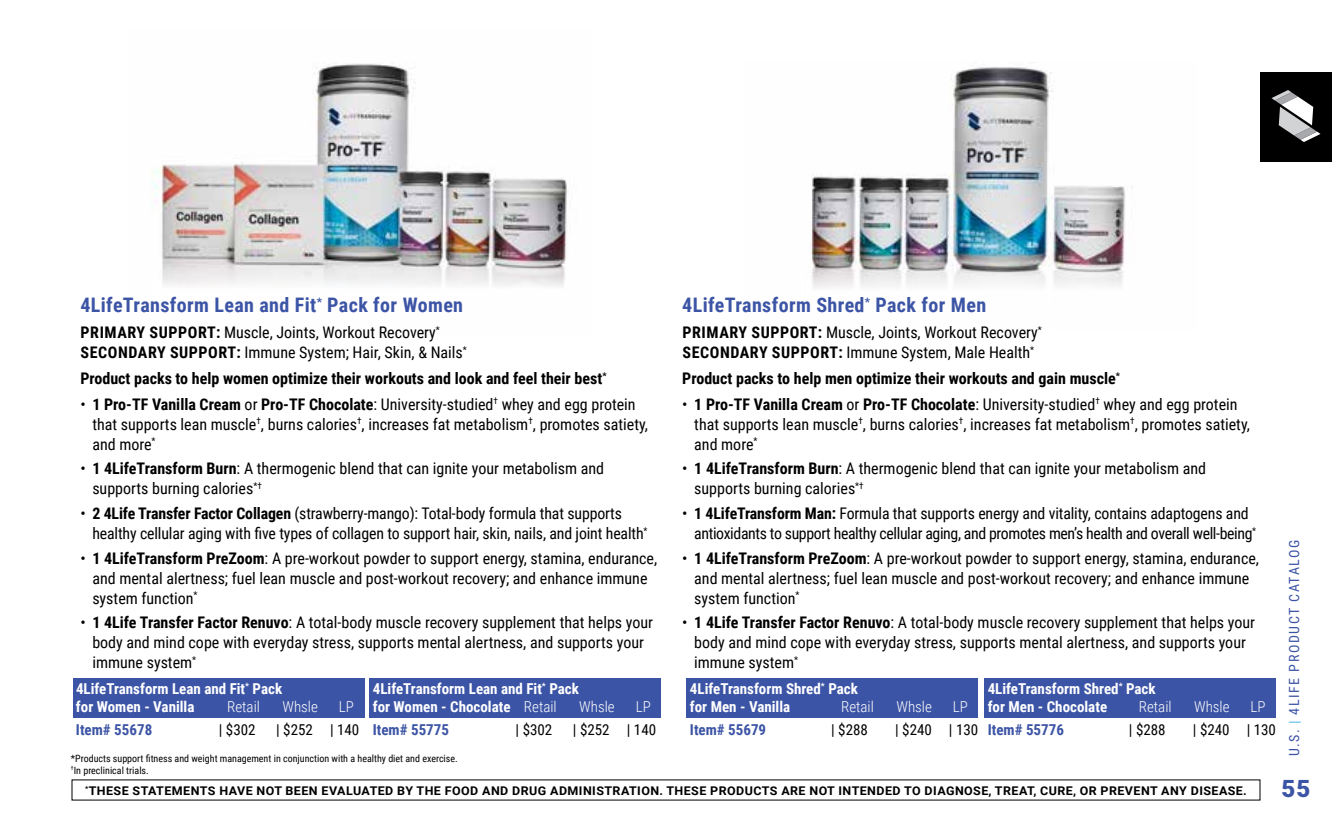
<style>
.page{position:relative;width:1332px;height:828px;background:#fff}
.page>*{position:absolute;margin:0;border:0;box-sizing:border-box;transform-origin:0 0}
.t1{font:900 24px "Roboto";color:#3c54a5}
.t2{font:700 20px "Roboto Condensed";letter-spacing:.02em;color:#3c54a5}
.t3{font:16px/20px "Roboto Condensed";color:#000}
.t4{font:16px/20px "Roboto Condensed";letter-spacing:-.025em;color:#000}
.t5{font:700 16px "Roboto Condensed";color:#000}
.t6{font:700 15px/18px "Roboto Condensed";color:#fff}
.t7{font:15px "Roboto Condensed";color:#000}
.t8{font:300 15px "Roboto Condensed";color:#fff}
.t9{font:700 15px "Roboto Condensed";color:#3c54a5}
.t10{font:14px "Roboto Condensed";letter-spacing:.115em;color:#3c54a5}
.t11{font:700 12px "Roboto";letter-spacing:.035em;color:#000;scale:1.04 1}
.t12{font:10px/12px "Roboto Condensed";color:#000}
.s1{font-weight:700}
.s2{font-weight:300}
.s3{font-weight:700;color:#6cc4e8}
</style>
<div class="page">
<div style="left:1260px;top:72px;width:72px;height:90px;background:#000"></div>
<svg style="left:1271px;top:90px;width:50px;height:52px"></svg>
<img style="left:811px;top:67px;width:314px;height:221px">
<img style="left:151px;top:63px;width:416px;height:224px">
<div style="left:73px;top:678px;width:291px;height:40px;background:#3c54a5"></div>
<div style="left:370px;top:678px;width:291px;height:40px;background:#3c54a5"></div>
<div style="left:687px;top:678px;width:291px;height:40px;background:#3c54a5"></div>
<div style="left:984px;top:678px;width:292px;height:40px;background:#3c54a5"></div>
<p class="t2" style="left:80px;top:291px;width:384px">4LifeTransform Lean and Fit<sup>*</sup> Pack for Women</p>
<p class="t3" style="left:81px;top:322px;width:388px"><span class="s1">PRIMARY SUPPORT:</span> Muscle, Joints, Workout Recovery<sup>*<br></sup><span class="s1">SECONDARY SUPPORT:</span> Immune System; Hair, Skin, &amp; Nails<sup>*</sup></p>
<p class="t5" style="left:80px;top:367px;width:528px">Product packs to help women optimize their workouts and look and feel their best<sup>*</sup></p>
<p class="t3" style="left:92px;top:393px;width:557px;text-indent:-12px">• <span class="s1">1 Pro-TF Vanilla Cream</span> or <span class="s1">Pro-TF Chocolate</span>: University-studied<sup>†</sup> whey and egg protein that supports lean muscle<sup>†</sup>, burns calories<sup>†</sup>, increases fat metabolism<sup>†</sup>, promotes satiety, and more<sup>*</sup></p>
<p class="t3" style="left:92px;top:458px;width:513px;text-indent:-12px">• <span class="s1">1 4LifeTransform Burn</span>: A thermogenic blend that can ignite your metabolism and supports burning calories<sup>*†</sup></p>
<p class="t3" style="left:92px;top:503px;width:557px;text-indent:-12px">• <span class="s1">2 4Life Transfer Factor Collagen</span> (strawberry-mango): Total-body formula that supports healthy cellular aging with five types of collagen to support hair, skin, nails, and joint health<sup>*</sup></p>
<p class="t3" style="left:92px;top:547px;width:566px;text-indent:-12px">• <span class="s1">1 4LifeTransform PreZoom</span>: A pre-workout powder to support energy, stamina, endurance, and mental alertness; fuel lean muscle and post-workout recovery; and enhance immune system function<sup>*</sup></p>
<p class="t3" style="left:92px;top:612px;width:562px;text-indent:-12px">• <span class="s1">1 4Life Transfer Factor Renuvo</span>: A total-body muscle recovery supplement that helps your body and mind cope with everyday stress, supports mental alertness, and supports your immune system<sup>*</sup></p>
<p class="t6" style="left:76px;top:679px;width:208px">4LifeTransform Lean and Fit<sup>*</sup> Pack for Women - Vanilla</p>
<p class="t8" style="left:227px;top:696px;width:34px">Retail</p>
<p class="t8" style="left:282px;top:696px;width:37px">Whsle</p>
<p class="t8" style="left:339px;top:696px;width:17px">LP</p>
<p class="t6" style="left:373px;top:679px;width:208px">4LifeTransform Lean and Fit<sup>*</sup> Pack for Women - Chocolate <span class="s2">Retail</span></p>
<p class="t8" style="left:579px;top:696px;width:37px">Whsle</p>
<p class="t8" style="left:636px;top:696px;width:17px">LP</p>
<p class="t9" style="left:76px;top:719px;width:78px">Item# 55678</p>
<p class="t7" style="left:219px;top:719px;width:38px">| $302</p>
<p class="t7" style="left:276px;top:719px;width:85px">| $252 | 140</p>
<p class="t9" style="left:373px;top:719px;width:78px">Item# 55775</p>
<p class="t7" style="left:516px;top:719px;width:38px">| $302</p>
<p class="t7" style="left:573px;top:719px;width:85px">| $252 | 140</p>
<p class="t12" style="left:71px;top:752px;width:388px">*Products support fitness and weight management in conjunction with a healthy diet and exercise. <sup>†</sup>In preclinical trials.</p>
<p class="t2" style="left:682px;top:291px;width:305px">4LifeTransform Shred<sup>*</sup> Pack for Men</p>
<p class="t3" style="left:683px;top:322px;width:361px"><span class="s1">PRIMARY SUPPORT:</span> Muscle, Joints, Workout Recovery<sup>*<br></sup><span class="s1">SECONDARY SUPPORT:</span> Immune System, Male Health<sup>*</sup></p>
<p class="t5" style="left:682px;top:367px;width:439px">Product packs to help men optimize their workouts and gain muscle<sup>*</sup></p>
<p class="t3" style="left:694px;top:393px;width:557px;text-indent:-12px">• <span class="s1">1 Pro-TF Vanilla Cream</span> or <span class="s1">Pro-TF Chocolate</span>: University-studied<sup>†</sup> whey and egg protein that supports lean muscle<sup>†</sup>, burns calories<sup>†</sup>, increases fat metabolism<sup>†</sup>, promotes satiety, and more<sup>*</sup></p>
<p class="t3" style="left:694px;top:458px;width:513px;text-indent:-12px">• <span class="s1">1 4LifeTransform Burn</span>: A thermogenic blend that can ignite your metabolism and supports burning calories<sup>*†</sup></p>
<p class="t4" style="left:694px;top:503px;width:563px;text-indent:-12px">• <span class="s1">1 4LifeTransform Man:</span> Formula that supports energy and vitality, contains adaptogens and antioxidants to support healthy cellular aging, and promotes men’s health and overall well-being<sup>*</sup></p>
<p class="t3" style="left:694px;top:547px;width:566px;text-indent:-12px">• <span class="s1">1 4LifeTransform PreZoom</span>: A pre-workout powder to support energy, stamina, endurance, and mental alertness; fuel lean muscle and post-workout recovery; and enhance immune system function<sup>*</sup></p>
<p class="t3" style="left:694px;top:612px;width:562px;text-indent:-12px">• <span class="s1">1 4Life Transfer Factor Renuvo</span>: A total-body muscle recovery supplement that helps your body and mind cope with everyday stress, supports mental alertness, and supports your immune system<sup>*</sup></p>
<p class="t6" style="left:690px;top:679px;width:170px">4LifeTransform Shred<sup>*</sup> Pack for Men - Vanilla</p>
<p class="t8" style="left:841px;top:696px;width:34px">Retail</p>
<p class="t8" style="left:896px;top:696px;width:37px">Whsle</p>
<p class="t8" style="left:953px;top:696px;width:17px">LP</p>
<p class="t6" style="left:988px;top:679px;width:170px">4LifeTransform Shred<sup>*</sup> Pack for Men - Chocolate</p>
<p class="t8" style="left:1139px;top:696px;width:34px">Retail</p>
<p class="t8" style="left:1194px;top:696px;width:37px">Whsle</p>
<p class="t8" style="left:1251px;top:696px;width:17px">LP</p>
<p class="t9" style="left:690px;top:719px;width:78px">Item# 55679</p>
<p class="t7" style="left:831px;top:719px;width:38px">| $288</p>
<p class="t7" style="left:895px;top:719px;width:85px">| $240 | 130</p>
<p class="t9" style="left:988px;top:719px;width:78px">Item# 55776</p>
<p class="t7" style="left:1129px;top:719px;width:38px">| $288</p>
<p class="t7" style="left:1193px;top:719px;width:85px">| $240 | 130</p>
<p class="t10" style="left:1284px;top:756px;width:218px;rotate:-90deg">U.S. <span class="s3">|</span> 4LIFE PRODUCT CATALOG</p>
<p class="t11" style="left:85px;top:782px;width:1118px"><sup>*</sup>THESE STATEMENTS HAVE NOT BEEN EVALUATED BY THE FOOD AND DRUG ADMINISTRATION. THESE PRODUCTS ARE NOT INTENDED TO DIAGNOSE, TREAT, CURE, OR PREVENT ANY DISEASE.</p>
<h1 class="t1" style="left:1282px;top:772px;width:30px">55</h1>
</div>
